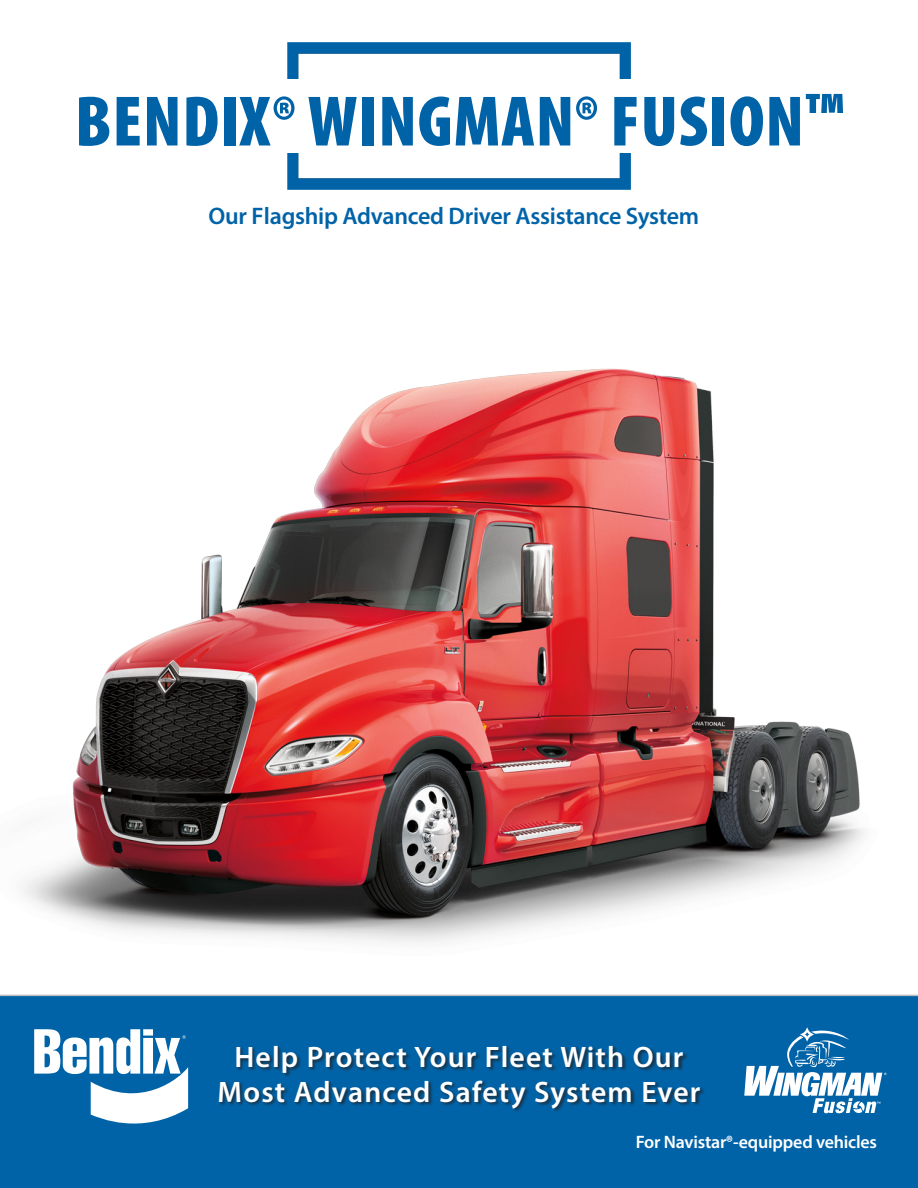
<style>
.page{position:relative;width:918px;height:1188px;background:#fff}
.page>*{position:absolute;margin:0;border:0;box-sizing:border-box;transform-origin:0 0}
.t1{font:900 condensed 72px "Myriad Pro";letter-spacing:.01em;color:#0063a8}
.t2{font:600 29.7px/34.7px "Myriad Pro";letter-spacing:.04em;color:#fff;text-align:center}
.t3{font:24px "Myriad Variable Concept";letter-spacing:-.01em;color:#0063a8}
.t4{font:18px "Myriad Variable Concept";letter-spacing:-.01em;color:#fff}
.s1{font-size:69.9px}
.s2{font-family:"Myriad Pro";font-weight:700}
</style>
<div class="page">
<div style="left:0;top:1124px;width:918px;height:64px;background:#0063a8"></div>
<img style="left:287px;top:43px;width:343px;height:35px">
<img style="left:287px;top:154px;width:343px;height:35px">
<img style="left:0;top:368px;width:918px;height:756px">
<p class="t1" style="left:75px;top:75px;width:770px">BENDIX® WINGMAN® FUSION<span class="s1">™</span></p>
<p class="t3" style="left:208px;top:201px;width:492px">Our Flagship Advanced Driver Assistance System</p>
<p class="t2" style="left:217px;top:1039px;width:485px">Help Protect Your Fleet With Our<br>Most Advanced Safety System Ever</p>
<p class="t4" style="left:636px;top:1131px;width:243px">For Navistar<span class="s2">®</span>-equipped vehicles</p>
</div>
